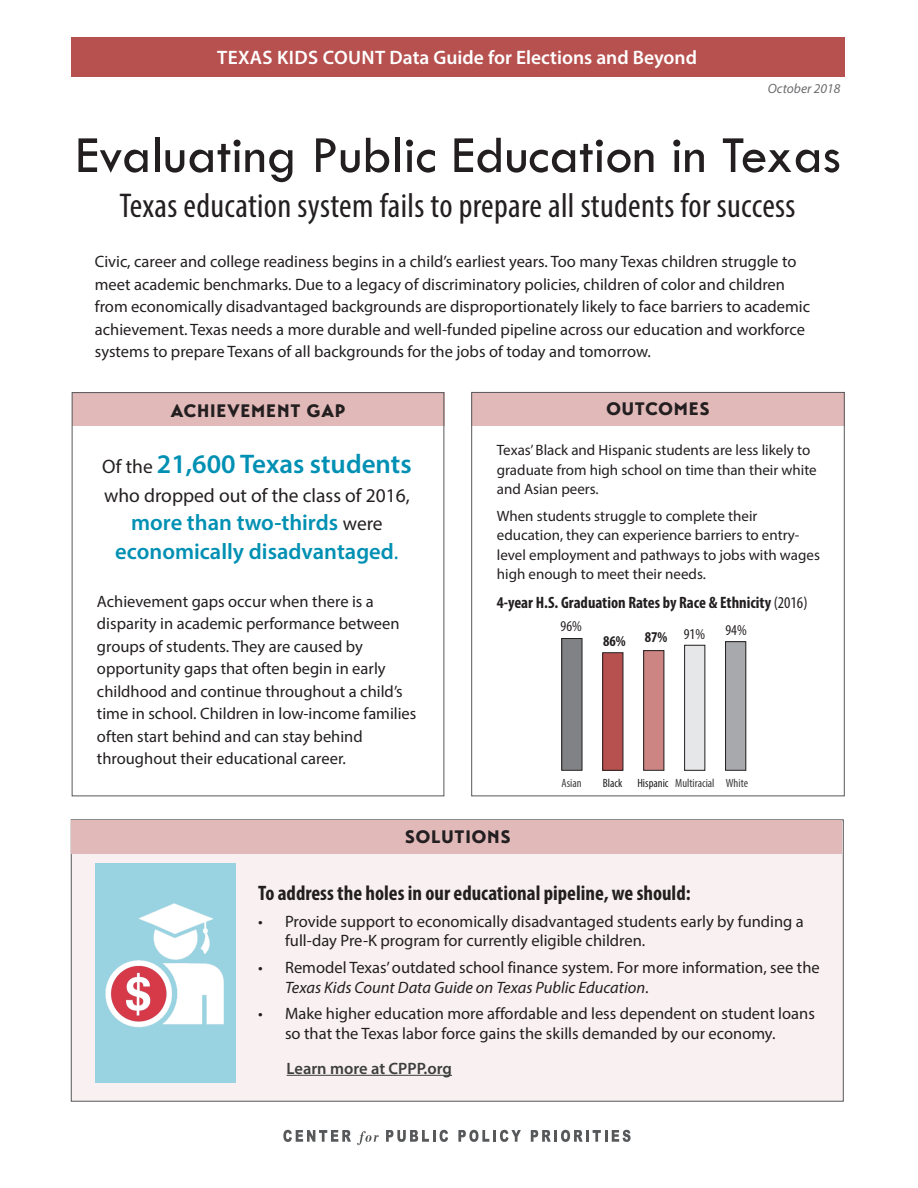
<style>
.page{position:relative;width:918px;height:1188px;background:#fff}
.page>*{position:absolute;margin:0;border:0;box-sizing:border-box;transform-origin:0 0}
.t1{font:54px "Tw Cen";color:#231f20}
.t2{font:condensed 34.5px "Myriad Pro";letter-spacing:.01em;color:#231f20}
.No_Spacing{font:600 27px "Myriad Pro";color:#0090b3}
.No_Spacing-2{font:600 22.5px/28.5px "Myriad Pro";color:#0090b3;text-align:center}
.No_Spacing-3{font:700 condensed 21px "Myriad Pro";color:#231f20}
.No_Spacing-4{font:600 19.5px "Myriad Pro";color:#fff}
.No_Spacing-5{font:19.5px "Myriad Pro";color:#231f20}
.Body_Text{font:900 18px "Transat";letter-spacing:.05em;color:#231f20}
.No_Spacing-6{font:16.5px/22.5px "Myriad Pro";color:#231f20}
.No_Spacing-7{font:700 condensed 16.5px "Myriad Pro";color:#231f20}
.No_Spacing-8{font:600 16.5px "Myriad Pro";color:#3e3e3f}
.No_Spacing-9{font:15px/19.5px "Myriad Pro";color:#231f20}
.No_Spacing-10{font:condensed 15px "Myriad Pro";color:#231f20}
.No_Spacing-11{font:700 condensed 15px "Myriad Pro";color:#231f20}
.Body_Text-2{font:italic 13.5px "Myriad Pro";color:#6c6d70}
.No_Spacing-12{font:condensed 12px "Myriad Pro";color:#3e3e3f}
.No_Spacing-13{font:condensed 12px "Myriad Pro";color:#231f20}
.s1{font-weight:400;font-size:19.5px;color:#231f20}
.s2{font-weight:400}
.s3{color:#231f20}
.s4{font-style:italic}
</style>
<div class="page">
<div style="left:471px;top:392px;width:374px;height:34px;background:#e2b9b9"></div>
<div style="left:72px;top:392px;width:372px;height:34px;background:#e2b9b9"></div>
<div style="left:471px;top:392px;width:374px;height:404px;border:1px solid #57585a"></div>
<div style="left:71px;top:819px;width:773px;height:283px;background:#f9f1f1;border:1px solid #57585a"></div>
<hr style="left:287px;top:1075px;width:165px;height:1px;background:#3e3e3f">
<div style="left:72px;top:820px;width:770px;height:34px;background:#e2b9b9"></div>
<div style="left:71px;top:38px;width:774px;height:39px;background:#b7514f"></div>
<svg style="left:283px;top:1130px;width:68px;height:12px"></svg>
<svg style="left:357px;top:1131px;width:22px;height:14px"></svg>
<svg style="left:386px;top:1130px;width:62px;height:12px"></svg>
<svg style="left:458px;top:1130px;width:63px;height:12px"></svg>
<svg style="left:531px;top:1130px;width:100px;height:12px"></svg>
<div style="left:95px;top:863px;width:141px;height:220px;background:#99d3e1"></div>
<img style="left:105px;top:903px;width:119px;height:125px">
<div style="left:726px;top:642px;width:20px;height:128px;background:#a8a9ad"></div>
<div style="left:725px;top:641px;width:21px;height:130px;border:1px solid #231f20"></div>
<div style="left:685px;top:645px;width:20px;height:125px;background:#e6e7e9"></div>
<div style="left:684px;top:645px;width:21px;height:126px;border:1px solid #231f20"></div>
<div style="left:644px;top:651px;width:20px;height:119px;background:#cd8584"></div>
<div style="left:643px;top:650px;width:21px;height:121px;border:1px solid #231f20"></div>
<div style="left:603px;top:653px;width:20px;height:117px;background:#b7514f"></div>
<div style="left:602px;top:652px;width:21px;height:119px;border:1px solid #231f20"></div>
<div style="left:562px;top:639px;width:20px;height:131px;background:#808285"></div>
<div style="left:561px;top:638px;width:21px;height:133px;border:1px solid #231f20"></div>
<p class="No_Spacing-4" style="left:217px;top:46px;width:482px">TEXAS KIDS COUNT Data Guide for Elections and Beyond</p>
<p class="Body_Text-2" style="left:768px;top:80px;width:74px">October 2018</p>
<p class="t1" style="left:75px;top:122px;width:767px">Evaluating Public Education in Texas</p>
<p class="t2" style="left:119px;top:185px;width:678px">Texas education system fails to prepare all students for success</p>
<p class="No_Spacing-6" style="left:95px;top:250px;width:717px">Civic, career and college readiness begins in a child’s earliest years. Too many Texas children struggle to meet academic benchmarks. Due to a legacy of discriminatory policies, children of color and children from economically disadvantaged backgrounds are disproportionately likely to face barriers to academic achievement. Texas needs a more durable and well-funded pipeline across our education and workforce systems to prepare Texans of all backgrounds for the jobs of today and tomorrow.</p>
<p class="Body_Text" style="left:171px;top:399px;width:176px">ACHIEVEMENT GAP</p>
<p class="Body_Text" style="left:606px;top:398px;width:105px">OUTCOMES</p>
<p class="No_Spacing" style="left:102px;top:447px;width:311px"><span class="s1">Of the</span> 21,600 Texas students</p>
<p class="No_Spacing-5" style="left:104px;top:483px;width:307px">who dropped out of the class of 2016,</p>
<p class="No_Spacing-2" style="left:115px;top:508px;width:285px">more than two-thirds <span class="s1">were </span>economically disadvantaged<span class="s2">.</span></p>
<p class="No_Spacing-6" style="left:97px;top:590px;width:321px">Achievement gaps occur when there is a disparity in academic performance between groups of students. They are caused by opportunity gaps that often begin in early childhood and continue throughout a child’s time in school. Children in low-income families often start behind and can stay behind throughout their educational career.</p>
<p class="No_Spacing-9" style="left:497px;top:440px;width:321px">Texas’ Black and Hispanic students are less likely to graduate from high school on time than their white and Asian peers.</p>
<p class="No_Spacing-9" style="left:497px;top:506px;width:325px">When students struggle to complete their education, they can experience barriers to entry&shy;level employment and pathways to jobs with wages high enough to meet their needs.</p>
<p class="No_Spacing-7" style="left:497px;top:592px;width:312px">4-year H.S. Graduation Rates by Race &amp; Ethnicity <span class="s2">(2016)</span></p>
<p class="No_Spacing-10" style="left:561px;top:617px;width:23px">96%</p>
<p class="No_Spacing-11" style="left:603px;top:632px;width:24px">86%</p>
<p class="No_Spacing-11" style="left:645px;top:628px;width:24px">87%</p>
<p class="No_Spacing-10" style="left:684px;top:625px;width:23px">91%</p>
<p class="No_Spacing-10" style="left:725px;top:621px;width:23px">94%</p>
<p class="No_Spacing-12" style="left:561px;top:776px;width:22px">Asian</p>
<p class="No_Spacing-13" style="left:603px;top:776px;width:21px">Black</p>
<p class="No_Spacing-12" style="left:637px;top:776px;width:112px"><span class="s3">Hispanic</span> Multiracial White</p>
<p class="Body_Text" style="left:405px;top:825px;width:107px">SOLUTIONS</p>
<p class="No_Spacing-3" style="left:258px;top:880px;width:434px">To address the holes in our educational pipeline, we should:</p>
<p class="No_Spacing-6" style="left:285px;top:911px;width:520px;line-height:19.8px;text-indent:-27px">• Provide support to economically disadvantaged students early by funding a full-day Pre-K program for currently eligible children.</p>
<p class="No_Spacing-6" style="left:285px;top:957px;width:536px;line-height:19.8px;text-indent:-27px">• Remodel Texas’ outdated school finance system. For more information, see the<br><span class="s4">Texas Kids Count Data Guide on Texas Public Education</span>.</p>
<p class="No_Spacing-6" style="left:285px;top:1004px;width:531px;line-height:19.8px;text-indent:-27px">• Make higher education more affordable and less dependent on student loans so that the Texas labor force gains the skills demanded by our economy.</p>
<p class="No_Spacing-8" style="left:287px;top:1058px;width:167px">Learn more at CPPP.org</p>
</div>
